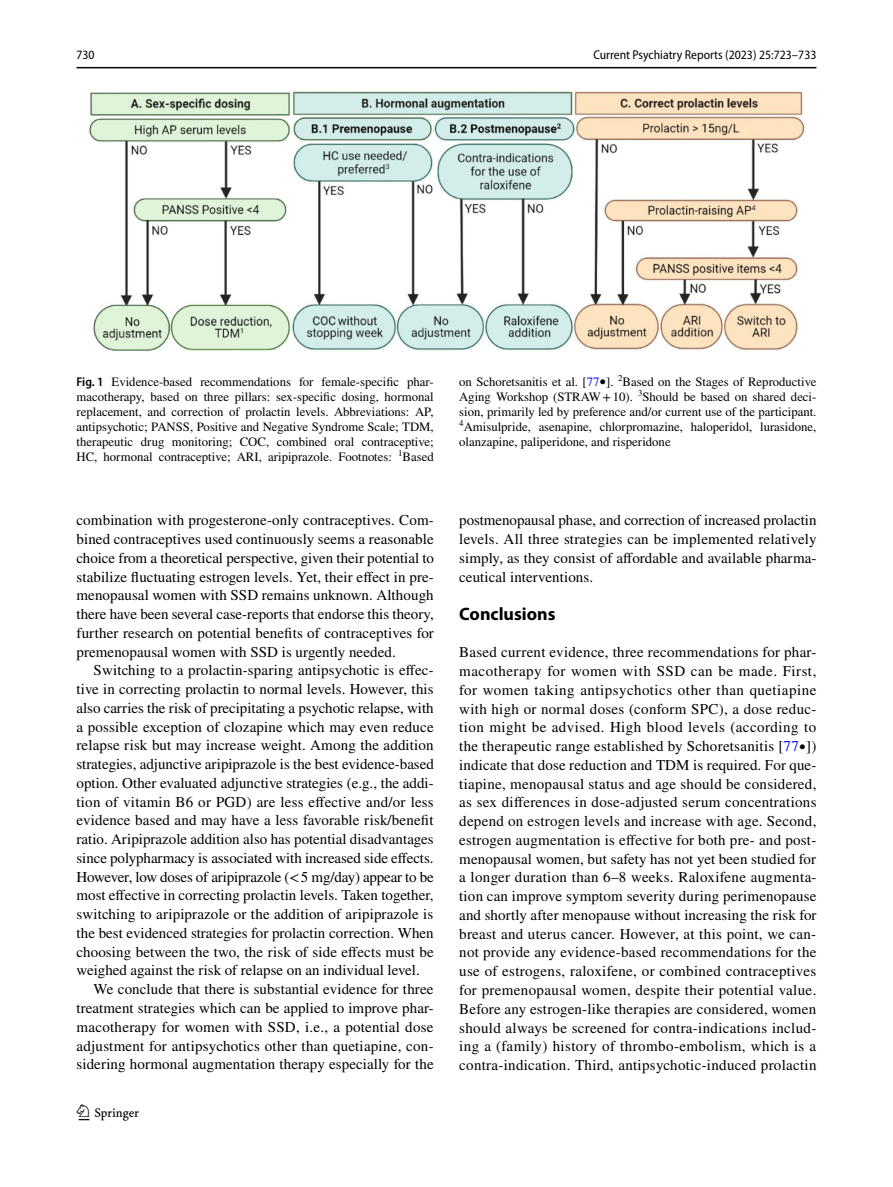
<style>
.page{position:relative;width:893px;height:1187px;background:#fff}
.page>*{position:absolute;margin:0;border:0;box-sizing:border-box;transform-origin:0 0}
.t1{font:22.5px "Springnew Regular 2";color:#000}
.t2{font:700 18px "Myriad Pro";color:#000}
.t3{font:15px/18.8px "STIX";letter-spacing:.005em;color:#000;text-align:justify}
.t4{font:12.75px/15px "STIX";color:#000;text-align:justify}
.t5{font:semi-condensed 12.75px "Myriad Pro";color:#000}
.s1{font-family:"Myriad Pro";font-weight:600;font-stretch:semi-condensed}
.s2{color:#00f}
.s3{font-size:12.75px}
</style>
<div class="page">
<hr style="left:77px;top:67px;width:739px;height:1px;background:#000">
<img style="left:88px;top:91px;width:717px;height:260px">
<p class="t5" style="left:77px;top:48px;width:20px">730</p>
<p class="t5" style="left:593px;top:48px;width:225px">Current Psychiatry Reports (2023) 25:723–733</p>
<p class="t4" style="left:77px;top:375px;width:359px"><span class="s1">Fig. 1</span> Evidence-based recommendations for female-specific phar&shy;macotherapy, based on three pillars: sex-specific dosing, hormonal replacement, and correction of prolactin levels. Abbreviations: AP, antipsychotic; PANSS, Positive and Negative Syndrome Scale; TDM, therapeutic drug monitoring; COC, combined oral contraceptive; HC, hormonal contraceptive; ARI, aripiprazole. Footnotes: <sup>1</sup>Based</p>
<p class="t4" style="left:459px;top:375px;width:359px">on Schoretsanitis et al. [<span class="s2">77</span>•]. <sup>2</sup>Based on the Stages of Reproductive Aging Workshop (STRAW+10). <sup>3</sup>Should be based on shared deci&shy;sion, primarily led by preference and/or current use of the participant.<br><sup>4</sup>Amisulpride, asenapine, chlorpromazine, haloperidol, lurasidone, olanzapine, paliperidone, and risperidone</p>
<p class="t3" style="left:77px;top:512px;width:359px">combination with progesterone-only contraceptives. Com&shy;bined contraceptives used continuously seems a reasonable choice from a theoretical perspective, given their potential to stabilize fluctuating estrogen levels. Yet, their effect in pre&shy;menopausal women with SSD remains unknown. Although there have been several case-reports that endorse this theory, further research on potential benefits of contraceptives for premenopausal women with SSD is urgently needed.</p>
<p class="t3" style="left:94px;top:662px;width:342px">Switching to a prolactin-sparing antipsychotic is effec-</p>
<p class="t3" style="left:77px;top:680px;width:359px">tive in correcting prolactin to normal levels. However, this</p>
<p class="t3" style="left:77px;top:699px;width:359px">also carries the risk of precipitating a psychotic relapse, with</p>
<p class="t3" style="left:77px;top:718px;width:359px">a possible exception of clozapine which may even reduce</p>
<p class="t3" style="left:77px;top:737px;width:359px">relapse risk but may increase weight. Among the addition</p>
<p class="t3" style="left:77px;top:755px;width:359px">strategies, adjunctive aripiprazole is the best evidence-based</p>
<p class="t3" style="left:77px;top:774px;width:359px">option. Other evaluated adjunctive strategies (e.g., the addi-</p>
<p class="t3" style="left:77px;top:793px;width:359px">tion of vitamin B6 or PGD) are less effective and/or less</p>
<p class="t3" style="left:77px;top:812px;width:359px">evidence based and may have a less favorable risk/benefit</p>
<p class="t3" style="left:77px;top:830px;width:359px">ratio. Aripiprazole addition also has potential disadvantages</p>
<p class="t3" style="left:77px;top:849px;width:358px">since polypharmacy is associated with increased side effects.</p>
<p class="t3" style="left:77px;top:868px;width:359px">However, low doses of aripiprazole (&lt;5 mg/day) appear to be</p>
<p class="t3" style="left:77px;top:887px;width:359px">most effective in correcting prolactin levels. Taken together,</p>
<p class="t3" style="left:77px;top:905px;width:358px">switching to aripiprazole or the addition of aripiprazole is</p>
<p class="t3" style="left:77px;top:924px;width:359px">the best evidenced strategies for prolactin correction. When</p>
<p class="t3" style="left:77px;top:943px;width:359px">choosing between the two, the risk of side effects must be</p>
<p class="t3" style="left:77px;top:962px;width:345px">weighed against the risk of relapse on an individual level.</p>
<p class="t3" style="left:94px;top:980px;width:341px">We conclude that there is substantial evidence for three</p>
<p class="t3" style="left:77px;top:999px;width:359px">treatment strategies which can be applied to improve phar-</p>
<p class="t3" style="left:77px;top:1018px;width:359px">macotherapy for women with SSD, i.e., a potential dose</p>
<p class="t3" style="left:77px;top:1037px;width:359px">adjustment for antipsychotics other than quetiapine, con-</p>
<p class="t3" style="left:77px;top:1055px;width:359px">sidering hormonal augmentation therapy especially for the</p>
<h1 class="t1" style="left:79px;top:1104px;width:62px">1 3</h1>
<p class="t3" style="left:459px;top:512px;width:359px">postmenopausal phase, and correction of increased prolactin levels. All three strategies can be implemented relatively simply, as they consist of affordable and available pharma&shy;ceutical interventions.</p>
<p class="t2" style="left:459px;top:602px;width:98px">Conclusions</p>
<p class="t3" style="left:459px;top:644px;width:359px">Based current evidence, three recommendations for phar&shy;macotherapy for women with SSD can be made. First, for women taking antipsychotics other than quetiapine with high or normal doses (conform SPC), a dose reduc&shy;tion might be advised. High blood levels (according to the therapeutic range established by Schoretsanitis [<span class="s2">77</span><span class="s3">•</span>]) indicate that dose reduction and TDM is required. For que&shy;tiapine, menopausal status and age should be considered, as sex differences in dose-adjusted serum concentrations depend on estrogen levels and increase with age. Second, estrogen augmentation is effective for both pre- and post&shy;menopausal women, but safety has not yet been studied for a longer duration than 6–8 weeks. Raloxifene augmenta&shy;tion can improve symptom severity during perimenopause and shortly after menopause without increasing the risk for breast and uterus cancer. However, at this point, we can&shy;not provide any evidence-based recommendations for the use of estrogens, raloxifene, or combined contraceptives for premenopausal women, despite their potential value.<br>Before any estrogen-like therapies are considered, women should always be screened for contra-indications includ&shy;ing a (family) history of thrombo-embolism, which is a contra-indication. Third, antipsychotic-induced prolactin</p>
</div>
